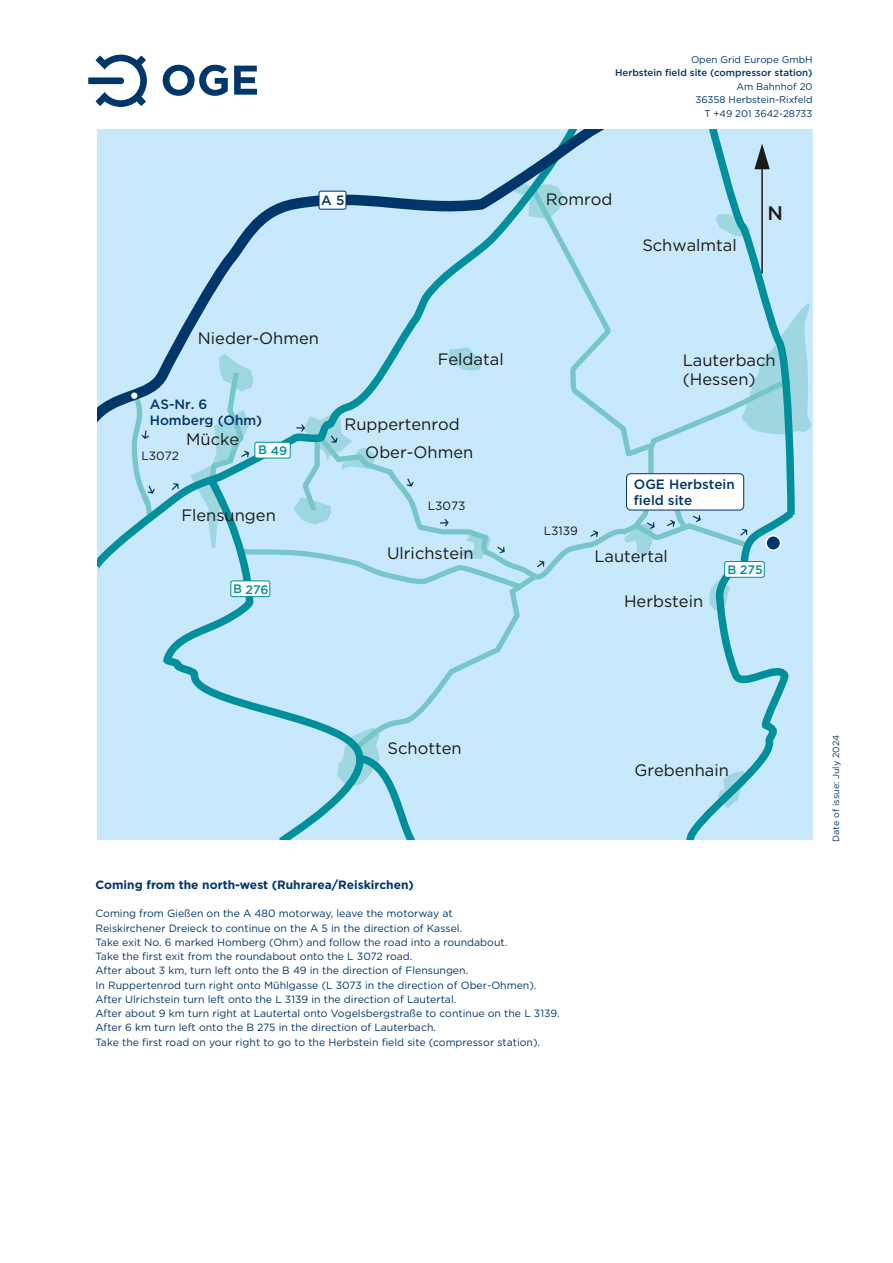
<style>
.page{position:relative;width:893px;height:1263px;background:#fff}
.page>*{position:absolute;margin:0;border:0;box-sizing:border-box;transform-origin:0 0}
.t1{font:500 19.65px "Gotham";color:#1f1a17}
.t2{font:16.5px/19.8px "Gotham";color:#1a1a18}
.t3{font:500 13.5px/16.5px "Gotham";color:#003669}
.t4{font:500 12.3px "Gotham";letter-spacing:-.01em;color:#008f9b}
.t5{font:700 12px "Gotham";color:#003669}
.t6{font:12px "Gotham";color:#1a1a18}
.t7{font:10.5px/14.2px "Gotham";color:#003669}
.t8{font:9.75px/13.5px "Gotham";color:#003669;text-align:right}
.t9{font:500 9.75px "Gotham";color:#003669}
.t10{font:9px "Gotham";color:#003669}
</style>
<div class="page">
<div style="left:96px;top:129px;width:717px;height:711px;background:#c8e8fb"></div>
<svg style="left:158px;top:484px;width:32px;height:191px"></svg>
<svg style="left:172px;top:483px;width:7px;height:7px"></svg>
<svg style="left:97px;top:313px;width:93px;height:110px"></svg>
<svg style="left:129px;top:390px;width:29px;height:131px"></svg>
<svg style="left:190px;top:129px;width:621px;height:711px"></svg>
<hr style="left:761px;top:162px;width:2px;height:111px;background:#1a1a18">
<div style="left:766px;top:536px;width:14px;height:14px;background:#003669;border-radius:50%"></div>
<div style="left:765px;top:535px;width:16px;height:16px;border:2px solid #fff;border-radius:50%"></div>
<div style="left:626px;top:474px;width:118px;height:36px;background:#fff;border-radius:4px"></div>
<div style="left:626px;top:473px;width:118px;height:37px;border:1px solid #003669;border-radius:4px"></div>
<div style="left:44px;top:126px;width:53px;height:720px;background:#fff"></div>
<svg style="left:88px;top:55px;width:59px;height:52px"></svg>
<svg style="left:163px;top:65px;width:65px;height:31px"></svg>
<svg style="left:234px;top:66px;width:23px;height:29px"></svg>
<p class="t3" style="left:321px;top:191px;width:25px">A 5</p>
<h2 class="t2" style="left:198px;top:328px;width:123px">Nieder-Ohmen</h2>
<p class="t3" style="left:150px;top:395px;width:114px">AS-Nr. 6<br>Homberg (Ohm)</p>
<p class="t6" style="left:141px;top:448px;width:39px">L3072</p>
<h2 class="t2" style="left:186px;top:428px;width:55px">Mücke</h2>
<p class="t4" style="left:258px;top:442px;width:31px">B 49</p>
<h2 class="t2" style="left:181px;top:505px;width:96px">Flensungen</h2>
<p class="t4" style="left:233px;top:581px;width:37px">B 276</p>
<h2 class="t2" style="left:438px;top:349px;width:67px">Feldatal</h2>
<h2 class="t2" style="left:344px;top:413px;width:117px">Ruppertenrod</h2>
<h2 class="t2" style="left:365px;top:441px;width:109px">Ober-Ohmen</h2>
<p class="t6" style="left:428px;top:498px;width:39px">L3073</p>
<h2 class="t2" style="left:387px;top:543px;width:88px">Ulrichstein</h2>
<p class="t8" style="left:691px;top:53px;width:123px">Open Grid Europe GmbH</p>
<p class="t9" style="left:615px;top:67px;width:199px">Herbstein field site (compressor station)</p>
<p class="t8" style="left:695px;top:80px;width:119px">Am Bahnhof 20<br>36358 Herbstein-Rixfeld<br>T +49 201 3642-28733</p>
<h2 class="t2" style="left:546px;top:189px;width:68px">Romrod</h2>
<h2 class="t2" style="left:642px;top:235px;width:96px">Schwalmtal</h2>
<h1 class="t1" style="left:767px;top:200px;width:17px">N</h1>
<p class="t6" style="left:544px;top:523px;width:36px">L3139</p>
<h2 class="t2" style="left:683px;top:349px;width:95px">Lauterbach (Hessen)</h2>
<p class="t3" style="left:634px;top:476px;width:102px">OGE Herbstein field site</p>
<h2 class="t2" style="left:594px;top:546px;width:75px">Lautertal</h2>
<h2 class="t2" style="left:624px;top:591px;width:81px">Herbstein</h2>
<p class="t4" style="left:727px;top:561px;width:37px">B 275</p>
<h2 class="t2" style="left:388px;top:738px;width:76px">Schotten</h2>
<p class="t5" style="left:96px;top:877px;width:320px">Coming from the north-west (Ruhrarea/Reiskirchen)</p>
<p class="t7" style="left:96px;top:906px;width:466px">Coming from Gießen on the A 480 motorway, leave the motorway at<br>Reiskirchener Dreieck to continue on the A 5 in the direction of Kassel.<br>Take exit No. 6 marked Homberg (Ohm) and follow the road into a roundabout.<br>Take the first exit from the roundabout onto the L 3072 road.<br>After about 3 km, turn left onto the B 49 in the direction of Flensungen.<br>In Ruppertenrod turn right onto Mühlgasse (L 3073 in the direction of Ober-Ohmen).<br>After Ulrichstein turn left onto the L 3139 in the direction of Lautertal.<br>After about 9 km turn right at Lautertal onto Vogelsbergstraße to continue on the L 3139.<br>After 6 km turn left onto the B 275 in the direction of Lauterbach.<br>Take the first road on your right to go to the Herbstein field site (compressor station).</p>
<h2 class="t2" style="left:634px;top:760px;width:96px">Grebenhain</h2>
<p class="t10" style="left:830px;top:842px;width:108px;rotate:-90deg">Date of issue: July 2024</p>
</div>
